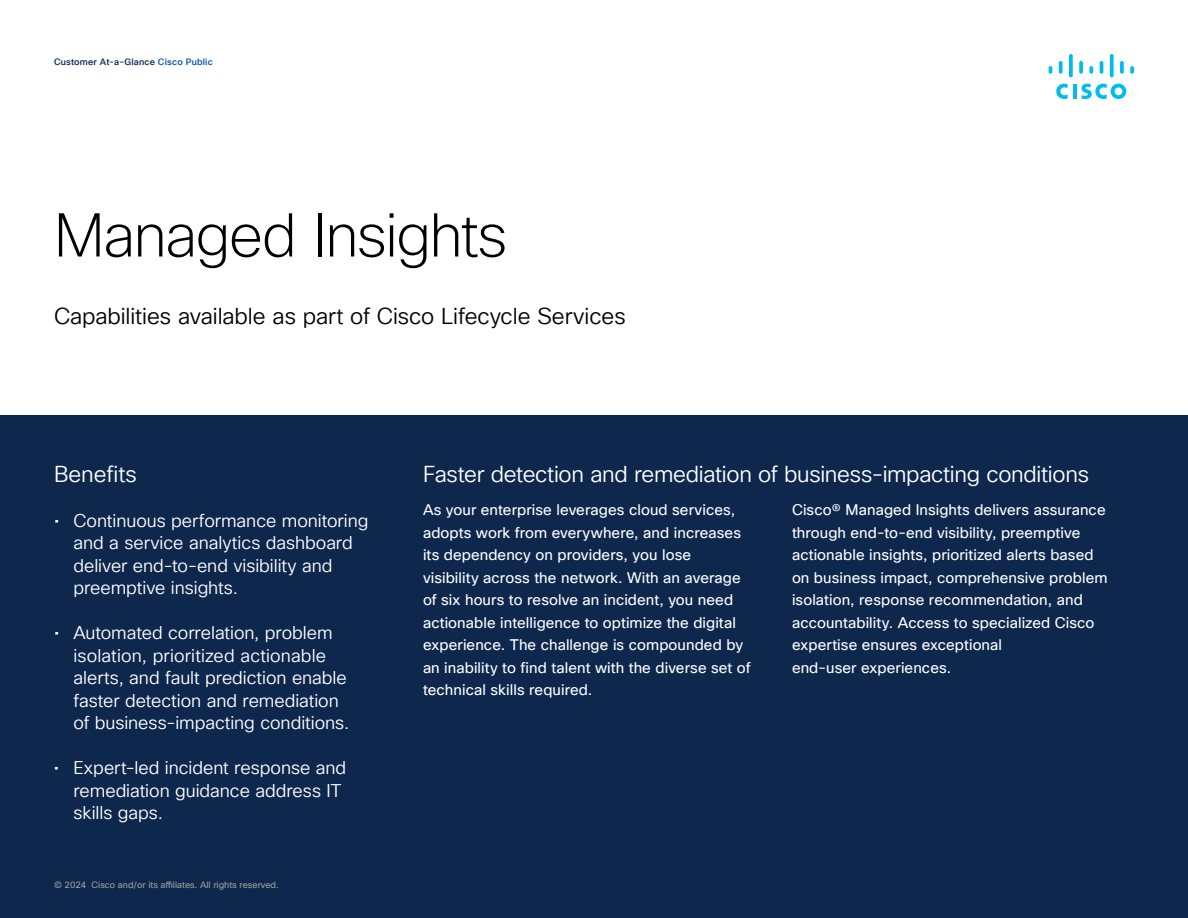
<style>
.page{position:relative;width:1188px;height:918px;background:#fff}
.page>*{position:absolute;margin:0;border:0;box-sizing:border-box;transform-origin:0 0}
.t1{font:200 60px "Cisco Sans TT";letter-spacing:-.025em;color:#000101}
.t2{font:22.5px "Cisco Sans TT Light";letter-spacing:-.015em;color:#fff}
.t3{font:22.5px "Cisco Sans TT Light";letter-spacing:-.005em;color:#000}
.t4{font:18px/22.5px "Cisco Sans TT Light";color:#fff}
.t5{font:15px/22.5px "Cisco Sans TT";letter-spacing:.005em;color:#fff}
.t6{font:9px "Cisco Sans TT";color:#a0a1a1}
.t7{font:500 9px "Cisco Sans TT";letter-spacing:.02em;color:#0d274d}
.s1{color:#0051af}
</style>
<div class="page">
<svg style="left:1082px;top:84px;width:44px;height:15px"></svg>
<hr style="left:1073px;top:84px;width:3px;height:15px;background:#00bceb">
<svg style="left:1056px;top:84px;width:12px;height:15px"></svg>
<svg style="left:1130px;top:66px;width:4px;height:8px"></svg>
<svg style="left:1120px;top:61px;width:4px;height:13px"></svg>
<svg style="left:1110px;top:54px;width:4px;height:23px"></svg>
<svg style="left:1100px;top:61px;width:3px;height:13px"></svg>
<svg style="left:1089px;top:66px;width:4px;height:8px"></svg>
<svg style="left:1079px;top:61px;width:4px;height:13px"></svg>
<svg style="left:1069px;top:54px;width:4px;height:23px"></svg>
<svg style="left:1059px;top:61px;width:4px;height:13px"></svg>
<svg style="left:1049px;top:66px;width:3px;height:8px"></svg>
<div style="left:0;top:416px;width:1188px;height:502px;background:#0d274d"></div>
<p class="t7" style="left:54px;top:56px;width:160px">Customer At-a-Glance <span class="s1">Cisco Public</span></p>
<h1 class="t1" style="left:54px;top:196px;width:455px">Managed Insights</h1>
<h2 class="t3" style="left:54px;top:302px;width:573px">Capabilities available as part of Cisco Lifecycle Services</h2>
<h2 class="t2" style="left:54px;top:459px;width:84px">Benefits</h2>
<p class="t4" style="left:73px;top:510px;width:296px;text-indent:-19px">• Continuous performance monitoring and a service analytics dashboard deliver end-to-end visibility and preemptive insights.</p>
<p class="t4" style="left:73px;top:622px;width:277px;text-indent:-19px">• Automated correlation, problem isolation, prioritized actionable alerts, and fault prediction enable faster detection and remediation of business-impacting conditions.</p>
<p class="t4" style="left:73px;top:757px;width:274px;text-indent:-19px">• Expert-led incident response and remediation guidance address IT skills gaps.</p>
<p class="t6" style="left:54px;top:879px;width:226px">© 2024 Cisco and/or its affiliates. All rights reserved.</p>
<h2 class="t2" style="left:423px;top:459px;width:668px">Faster detection and remediation of business-impacting conditions</h2>
<p class="t5" style="left:423px;top:499px;width:329px">As your enterprise leverages cloud services, adopts work from everywhere, and increases its dependency on providers, you lose visibility across the network. With an average of six hours to resolve an incident, you need actionable intelligence to optimize the digital experience. The challenge is compounded by an inability to find talent with the diverse set of technical skills required.</p>
<p class="t5" style="left:792px;top:499px;width:317px">Cisco® Managed Insights delivers assurance through end-to-end visibility, preemptive actionable insights, prioritized alerts based on business impact, comprehensive problem isolation, response recommendation, and accountability. Access to specialized Cisco expertise ensures exceptional<br>end-user experiences.</p>
</div>
